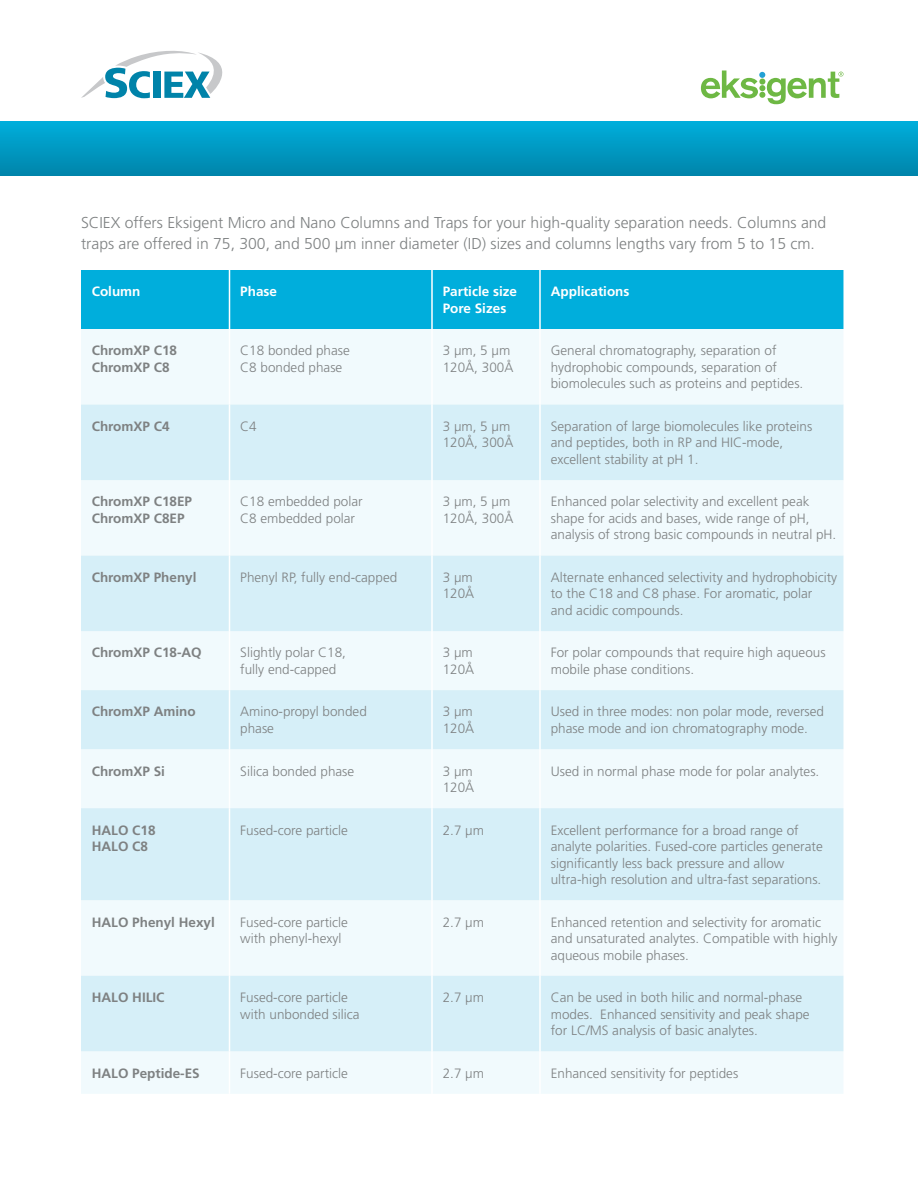
<style>
.page{position:relative;width:918px;height:1188px;background:#fff}
.page>*{position:absolute;margin:0;border:0;box-sizing:border-box;transform-origin:0 0}
.body_copy{font:300 15.75px/21px "Frutiger LT Std";color:#7e8182}
.table_copy_left{font:300 13.5px/16.5px "Frutiger LT Std";color:#7e8182}
.table_copy_left-2{font:700 13.5px "Frutiger LT Std";color:#7e8182}
.table_hdr_left{font:700 13.5px "Frutiger LT Std";color:#fff}
</style>
<div class="page">
<div style="left:81px;top:270px;width:762px;height:59px;background:#00aedc"></div>
<div style="left:81px;top:329px;width:762px;height:765px;background:#f1fafd"></div>
<svg style="left:81px;top:405px;width:762px;height:646px;fill:#d6eff8"></svg>
<hr style="left:229px;top:270px;width:1px;height:59px;background:#fff">
<hr style="left:431px;top:270px;width:2px;height:59px;background:#fff">
<hr style="left:539px;top:270px;width:2px;height:59px;background:#fff">
<hr style="left:229px;top:329px;width:1px;height:76px;background:#fff">
<hr style="left:431px;top:329px;width:2px;height:76px;background:#fff">
<hr style="left:539px;top:329px;width:2px;height:76px;background:#fff">
<hr style="left:229px;top:405px;width:1px;height:75px;background:#fff">
<hr style="left:431px;top:405px;width:2px;height:75px;background:#fff">
<hr style="left:539px;top:405px;width:2px;height:75px;background:#fff">
<hr style="left:229px;top:480px;width:1px;height:76px;background:#fff">
<hr style="left:431px;top:480px;width:2px;height:76px;background:#fff">
<hr style="left:539px;top:480px;width:2px;height:76px;background:#fff">
<hr style="left:229px;top:556px;width:1px;height:75px;background:#fff">
<hr style="left:431px;top:556px;width:2px;height:75px;background:#fff">
<hr style="left:539px;top:556px;width:2px;height:75px;background:#fff">
<hr style="left:229px;top:631px;width:1px;height:59px;background:#fff">
<hr style="left:431px;top:631px;width:2px;height:59px;background:#fff">
<hr style="left:539px;top:631px;width:2px;height:59px;background:#fff">
<hr style="left:229px;top:690px;width:1px;height:59px;background:#fff">
<hr style="left:431px;top:690px;width:2px;height:59px;background:#fff">
<hr style="left:539px;top:690px;width:2px;height:59px;background:#fff">
<hr style="left:229px;top:749px;width:1px;height:59px;background:#fff">
<hr style="left:431px;top:749px;width:2px;height:59px;background:#fff">
<hr style="left:539px;top:749px;width:2px;height:59px;background:#fff">
<hr style="left:229px;top:808px;width:1px;height:92px;background:#fff">
<hr style="left:431px;top:808px;width:2px;height:92px;background:#fff">
<hr style="left:539px;top:808px;width:2px;height:92px;background:#fff">
<hr style="left:229px;top:900px;width:1px;height:76px;background:#fff">
<hr style="left:431px;top:900px;width:2px;height:76px;background:#fff">
<hr style="left:539px;top:900px;width:2px;height:76px;background:#fff">
<hr style="left:229px;top:976px;width:1px;height:75px;background:#fff">
<hr style="left:431px;top:976px;width:2px;height:75px;background:#fff">
<hr style="left:539px;top:976px;width:2px;height:75px;background:#fff">
<hr style="left:229px;top:1051px;width:1px;height:43px;background:#fff">
<hr style="left:431px;top:1051px;width:2px;height:43px;background:#fff">
<hr style="left:539px;top:1051px;width:2px;height:43px;background:#fff">
<div style="left:0;top:122px;width:918px;height:54px;background:linear-gradient(to bottom,#00aeda,#0085ab)"></div>
<svg style="left:81px;top:51px;width:141px;height:47px"></svg>
<svg style="left:701px;top:70px;width:142px;height:34px"></svg>
<p class="body_copy" style="left:81px;top:212px;width:747px">SCIEX offers Eksigent Micro and Nano Columns and Traps for your high-quality separation needs. Columns and traps are offered in 75, 300, and 500 µm inner diameter (ID) sizes and columns lengths vary from 5 to 15 cm.</p>
<p class="table_hdr_left" style="left:92px;top:284px;width:50px">Column</p>
<p class="table_hdr_left" style="left:240px;top:284px;width:38px">Phase</p>
<p class="table_hdr_left" style="left:443px;top:284px;width:76px">Particle size</p>
<p class="table_hdr_left" style="left:443px;top:300px;width:65px">Pore Sizes</p>
<p class="table_hdr_left" style="left:551px;top:284px;width:80px">Applications</p>
<p class="table_copy_left-2" style="left:92px;top:343px;width:87px">ChromXP C18</p>
<p class="table_copy_left-2" style="left:92px;top:359px;width:79px">ChromXP C8</p>
<p class="table_copy_left" style="left:240px;top:343px;width:111px">C18 bonded phase</p>
<p class="table_copy_left" style="left:240px;top:359px;width:104px">C8 bonded phase</p>
<p class="table_copy_left" style="left:443px;top:343px;width:69px">3 μm, 5 μm</p>
<p class="table_copy_left" style="left:443px;top:359px;width:72px">120Å, 300Å</p>
<p class="table_copy_left-2" style="left:92px;top:418px;width:79px">ChromXP C4</p>
<p class="table_copy_left" style="left:240px;top:418px;width:18px">C4</p>
<p class="table_copy_left" style="left:443px;top:418px;width:69px">3 μm, 5 μm</p>
<p class="table_copy_left" style="left:443px;top:435px;width:72px">120Å, 300Å</p>
<p class="table_copy_left-2" style="left:92px;top:494px;width:102px">ChromXP C18EP</p>
<p class="table_copy_left-2" style="left:92px;top:510px;width:94px">ChromXP C8EP</p>
<p class="table_copy_left" style="left:240px;top:494px;width:124px">C18 embedded polar</p>
<p class="table_copy_left" style="left:240px;top:510px;width:116px">C8 embedded polar</p>
<p class="table_copy_left" style="left:443px;top:494px;width:69px">3 μm, 5 μm</p>
<p class="table_copy_left" style="left:443px;top:510px;width:72px">120Å, 300Å</p>
<p class="table_copy_left-2" style="left:92px;top:569px;width:106px">ChromXP Phenyl</p>
<p class="table_copy_left" style="left:240px;top:569px;width:158px">Phenyl RP, fully end-capped</p>
<p class="table_copy_left" style="left:443px;top:569px;width:32px">3 μm</p>
<p class="table_copy_left" style="left:443px;top:586px;width:33px">120Å</p>
<p class="table_copy_left-2" style="left:92px;top:645px;width:112px">ChromXP C18-AQ</p>
<p class="table_copy_left" style="left:240px;top:645px;width:107px">Slightly polar C18, fully end-capped</p>
<p class="table_copy_left" style="left:443px;top:645px;width:32px">3 μm</p>
<p class="table_copy_left" style="left:443px;top:661px;width:33px">120Å</p>
<p class="table_copy_left-2" style="left:92px;top:704px;width:106px">ChromXP Amino</p>
<p class="table_copy_left" style="left:240px;top:704px;width:128px">Amino-propyl bonded phase</p>
<p class="table_copy_left" style="left:443px;top:704px;width:32px">3 μm</p>
<p class="table_copy_left" style="left:443px;top:720px;width:33px">120Å</p>
<p class="table_copy_left-2" style="left:92px;top:763px;width:75px">ChromXP Si</p>
<p class="table_copy_left" style="left:240px;top:763px;width:116px">Silica bonded phase</p>
<p class="table_copy_left" style="left:443px;top:763px;width:32px">3 μm</p>
<p class="table_copy_left" style="left:443px;top:779px;width:33px">120Å</p>
<p class="table_copy_left" style="left:551px;top:343px;width:254px">General chromatography, separation of hydrophobic compounds, separation of biomolecules such as proteins and peptides.</p>
<p class="table_copy_left" style="left:551px;top:418px;width:263px">Separation of large biomolecules like proteins and peptides, both in RP and HIC-mode, excellent stability at pH 1.</p>
<p class="table_copy_left" style="left:551px;top:494px;width:287px">Enhanced polar selectivity and excellent peak shape for acids and bases, wide range of pH, analysis of strong basic compounds in neutral pH.</p>
<p class="table_copy_left" style="left:551px;top:569px;width:288px">Alternate enhanced selectivity and hydrophobicity</p>
<p class="table_copy_left" style="left:551px;top:586px;width:263px">to the C18 and C8 phase. For aromatic, polar and acidic compounds.</p>
<p class="table_copy_left" style="left:551px;top:645px;width:276px">For polar compounds that require high aqueous mobile phase conditions.</p>
<p class="table_copy_left" style="left:551px;top:704px;width:275px">Used in three modes: non polar mode, reversed phase mode and ion chromatography mode.</p>
<p class="table_copy_left" style="left:551px;top:763px;width:270px">Used in normal phase mode for polar analytes.</p>
<p class="table_copy_left-2" style="left:92px;top:822px;width:65px">HALO C18</p>
<p class="table_copy_left-2" style="left:92px;top:838px;width:58px">HALO C8</p>
<p class="table_copy_left" style="left:240px;top:822px;width:109px">Fused-core particle</p>
<p class="table_copy_left" style="left:443px;top:822px;width:43px">2.7 μm</p>
<p class="table_copy_left" style="left:551px;top:822px;width:273px">Excellent performance for a broad range of analyte polarities. Fused-core particles generate significantly less back pressure and allow ultra-high resolution and ultra-fast separations.</p>
<p class="table_copy_left-2" style="left:92px;top:914px;width:125px">HALO Phenyl Hexyl</p>
<p class="table_copy_left" style="left:240px;top:914px;width:109px">Fused-core particle</p>
<p class="table_copy_left" style="left:240px;top:930px;width:103px">with phenyl-hexyl</p>
<p class="table_copy_left-2" style="left:92px;top:989px;width:74px">HALO HILIC</p>
<p class="table_copy_left" style="left:240px;top:989px;width:109px">Fused-core particle</p>
<p class="table_copy_left" style="left:240px;top:1006px;width:121px">with unbonded silica</p>
<p class="table_copy_left" style="left:443px;top:914px;width:43px">2.7 μm</p>
<p class="table_copy_left" style="left:551px;top:914px;width:288px">Enhanced retention and selectivity for aromatic and unsaturated analytes. Compatible with highly aqueous mobile phases.</p>
<p class="table_copy_left" style="left:443px;top:989px;width:43px">2.7 μm</p>
<p class="table_copy_left" style="left:551px;top:989px;width:260px">Can be used in both hilic and normal-phase modes. Enhanced sensitivity and peak shape for LC/MS analysis of basic analytes.</p>
<p class="table_copy_left-2" style="left:92px;top:1065px;width:110px">HALO Peptide-ES</p>
<p class="table_copy_left" style="left:240px;top:1065px;width:109px">Fused-core particle</p>
<p class="table_copy_left" style="left:443px;top:1065px;width:43px">2.7 μm</p>
<p class="table_copy_left" style="left:551px;top:1065px;width:189px">Enhanced sensitivity for peptides</p>
</div>
